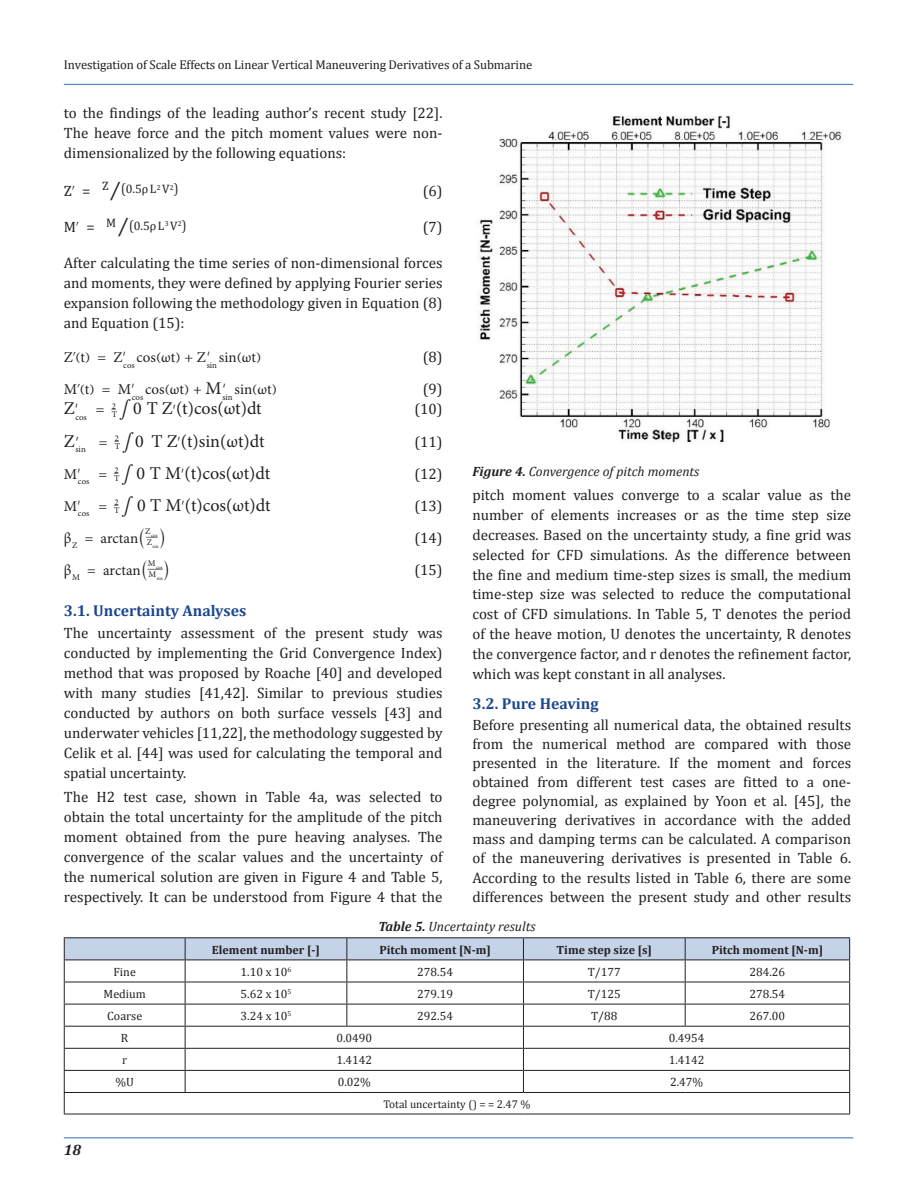
<style>
.page{position:relative;width:915px;height:1191px;background:#fff}
.page>*{position:absolute;margin:0;border:0;box-sizing:border-box;transform-origin:0 0}
.t1{font:18px "Minion Pro";color:#231f20}
.t2{font:16.65px "STIX Size One Sym";color:#231f20;scale:.9 1}
.BOLD{font:700 15.75px "Cambria";color:#1c468d}
.YAZI{font:15px/20px "Cambria";color:#231f20;text-align:justify}
.t3{font:15px "Minion Pro";color:#231f20}
.t4{font:italic 700 15px "Cambria";color:#231f20}
.RESİM-ALTI{font:italic 13.5px "Cambria";color:#231f20}
.TABLO-BASI{font:italic 13.5px "Cambria";color:#231f20}
.t5{font:12.75px "Cambria";letter-spacing:-.01em;color:#231f20}
.YAZI-2{font:12.3px "Cambria";letter-spacing:.06em;color:#231f20}
.TABLO-YAZI{font:12px "Cambria";color:#231f20}
.TABLO-ARA{font:700 12px "Cambria";color:#231f20}
.TABLO-ALTI{font:11.25px "Cambria";color:#231f20}
.t6{font:8.7px "Minion Pro";color:#231f20}
.t7{font:5.1px "Minion Pro";color:#231f20}
.s1{font-size:15px}
.s2{font-family:"STIX General";font-size:15px}
.s3{font-size:21px}
.s4{font-size:14.1px}
.s5{font-family:"STIX General"}
.s6{font-size:12px}
.s7{font-family:"Calibri";font-weight:300}
.s8{font-size:18px}
.s9{font-family:"Calibri";font-weight:300;font-size:15px}
.s10{font-family:"STIX Size One Sym";font-size:16.65px}
.s11{font-weight:700}
</style>
<div class="page">
<hr style="left:64px;top:1137px;width:789px;height:1px;background:#578abe">
<hr style="left:64px;top:84px;width:789px;height:1px;background:#578abe">
<img style="left:479px;top:116px;width:363px;height:328px">
<svg style="left:64px;top:937px;width:785px;height:176px"></svg>
<hr style="left:64px;top:1113px;width:121px;height:1px;background:#231f20">
<hr style="left:185px;top:1113px;width:162px;height:1px;background:#231f20">
<hr style="left:347px;top:1113px;width:176px;height:1px;background:#231f20">
<hr style="left:523px;top:1113px;width:162px;height:1px;background:#231f20">
<hr style="left:685px;top:1113px;width:164px;height:1px;background:#231f20">
<p class="t5" style="left:64px;top:57px;width:470px">Investigation of Scale Effects on Linear Vertical Maneuvering Derivatives of a Submarine</p>
<p class="YAZI" style="left:64px;top:103px;width:380px">to the findings of the leading author’s recent study [22].<br>The heave force and the pitch moment values were non&shy;dimensionalized by the following equations:</p>
<p class="YAZI-2" style="left:64px;top:182px;width:116px"><span class="s1">Z</span><span class="s2">′</span> <span class="s1">=</span> Z<span class="s3">⁄</span><span class="s4">(</span>0.5ρL<sup>2</sup> V<sup>2</sup><span class="s4">)</span></p>
<p class="YAZI" style="left:422px;top:180px;width:21px">(6)</p>
<p class="YAZI-2" style="left:64px;top:218px;width:124px"><span class="s1">M</span><span class="s2">′</span> <span class="s1">=</span> M<span class="s3">⁄</span><span class="s4">(</span>0.5ρL<sup>3</sup> V<sup>2</sup><span class="s4">)</span></p>
<p class="YAZI" style="left:422px;top:217px;width:21px">(7)</p>
<p class="YAZI" style="left:64px;top:253px;width:380px">After calculating the time series of non-dimensional forces and moments, they were defined by applying Fourier series expansion following the methodology given in Equation (8) and Equation (15):</p>
<p class="t3" style="left:64px;top:347px;width:199px">Z<span class="s5">′</span><span class="s6">(</span>t<span class="s6">)</span> = Z<sub>cos</sub><span class="s7">′</span> cos<span class="s6">(</span>ωt<span class="s6">)</span> + Z<sub>sin</sub><span class="s7">′</span> sin<span class="s6">(</span>ωt<span class="s6">)</span></p>
<p class="YAZI" style="left:422px;top:347px;width:21px">(8)</p>
<p class="t3" style="left:64px;top:380px;width:214px">M<span class="s5">′</span><span class="s6">(</span>t<span class="s6">)</span> = M<sub>cos</sub><span class="s7">′</span> cos<span class="s6">(</span>ωt<span class="s6">)</span> + <span class="s8">M</span><sub>sin</sub><span class="s7">′</span> sin<span class="s6">(</span>ωt<span class="s6">)</span></p>
<p class="YAZI" style="left:422px;top:379px;width:21px">(9)</p>
<p class="t6" style="left:64px;top:411px;width:54px"><sup>Z</sup>cos<sup>′</sup> <sup>=</sup> <sup>_</sup>2</p>
<p class="t1" style="left:112px;top:396px;width:151px"><sub>T</sub> <span class="s5">∫</span> 0 T Z<span class="s9">′</span>(t)cos(ωt)dt</p>
<p class="YAZI" style="left:414px;top:399px;width:30px">(10)</p>
<p class="t1" style="left:115px;top:429px;width:151px"><sub>T</sub> <span class="s5">∫</span> 0 T Z<span class="s9">′</span>(t)sin(ωt)dt</p>
<p class="YAZI" style="left:414px;top:431px;width:30px">(11)</p>
<p class="t6" style="left:64px;top:475px;width:56px"><sup>M</sup>cos<sup>′</sup> <sup>=</sup> <sup>_</sup>2</p>
<p class="t6" style="left:64px;top:443px;width:23px"><sup>Z</sup>sin<sup>′</sup></p>
<p class="t3" style="left:99px;top:432px;width:22px">= <sup>_</sup><sup>2</sup></p>
<p class="t1" style="left:114px;top:461px;width:157px"><sub>T</sub> <span class="s5">∫</span> 0 T M<span class="s9">′</span>(t)cos(ωt)dt</p>
<p class="YAZI" style="left:414px;top:463px;width:30px">(12)</p>
<p class="t6" style="left:64px;top:507px;width:56px"><sup>M</sup>cos<sup>′</sup> <sup>=</sup> <sup>_</sup>2</p>
<p class="t1" style="left:114px;top:493px;width:158px"><sub>T</sub> <span class="s5">∫</span> 0 T M<span class="s9">′</span>(t)cos(ωt)dt</p>
<p class="YAZI" style="left:414px;top:495px;width:30px">(13)</p>
<p class="t3" style="left:64px;top:528px;width:83px">β<sub>Z</sub> = arctan<span class="s10">(</span></p>
<p class="t6" style="left:145px;top:525px;width:14px">Z<span class="s6">_</span></p>
<p class="t7" style="left:151px;top:532px;width:8px">cos</p>
<p class="t7" style="left:147px;top:543px;width:13px"><sup>Z</sup>sin</p>
<p class="t2" style="left:159px;top:531px;width:9px">)</p>
<p class="YAZI" style="left:414px;top:527px;width:30px">(14)</p>
<p class="t3" style="left:64px;top:560px;width:85px">β<sub>M</sub> = arctan<span class="s10">(</span></p>
<p class="t6" style="left:148px;top:557px;width:16px">M<span class="s6">_</span></p>
<p class="t7" style="left:156px;top:564px;width:8px">cos</p>
<p class="t7" style="left:148px;top:575px;width:16px"><sup>M</sup>sin</p>
<p class="t2" style="left:163px;top:563px;width:9px">)</p>
<p class="YAZI" style="left:414px;top:560px;width:30px">(15)</p>
<p class="BOLD" style="left:64px;top:600px;width:184px">3.1. Uncertainty Analyses</p>
<p class="YAZI" style="left:64px;top:623px;width:380px">The uncertainty assessment of the present study was conducted by implementing the Grid Convergence Index) method that was proposed by Roache [40] and developed with many studies [41,42]. Similar to previous studies conducted by authors on both surface vessels [43] and underwater vehicles [11,22], the methodology suggested by Celik et al. [44] was used for calculating the temporal and spatial uncertainty.</p>
<p class="YAZI" style="left:64px;top:787px;width:380px">The H2 test case, shown in Table 4a, was selected to obtain the total uncertainty for the amplitude of the pitch moment obtained from the pure heaving analyses. The convergence of the scalar values and the uncertainty of the numerical solution are given in Figure 4 and Table 5, respectively. It can be understood from Figure 4 that the</p>
<p class="RESİM-ALTI" style="left:472px;top:461px;width:228px"><span class="s11">Figure 4.</span> Convergence of pitch moments</p>
<p class="YAZI" style="left:472px;top:485px;width:380px">pitch moment values converge to a scalar value as the number of elements increases or as the time step size decreases. Based on the uncertainty study, a fine grid was selected for CFD simulations. As the difference between the fine and medium time-step sizes is small, the medium time-step size was selected to reduce the computational cost of CFD simulations. In Table 5, T denotes the period of the heave motion, U denotes the uncertainty, R denotes the convergence factor, and r denotes the refinement factor, which was kept constant in all analyses.</p>
<p class="BOLD" style="left:472px;top:692px;width:128px">3.2. Pure Heaving</p>
<p class="YAZI" style="left:472px;top:715px;width:380px;line-height:19px">Before presenting all numerical data, the obtained results from the numerical method are compared with those presented in the literature. If the moment and forces obtained from different test cases are fitted to a one&shy;degree polynomial, as explained by Yoon et al. [45], the maneuvering derivatives in accordance with the added mass and damping terms can be calculated. A comparison of the maneuvering derivatives is presented in Table 6.<br>According to the results listed in Table 6, there are some differences between the present study and other results</p>
<p class="TABLO-BASI" style="left:378px;top:917px;width:159px"><span class="s11">Table 5.</span> Uncertainty results</p>
<p class="TABLO-ARA" style="left:212px;top:941px;width:109px">Element number [-]</p>
<p class="TABLO-ARA" style="left:379px;top:941px;width:113px">Pitch moment [N-m]</p>
<p class="TABLO-ARA" style="left:556px;top:941px;width:97px">Time step size [s]</p>
<p class="TABLO-ARA" style="left:711px;top:941px;width:113px">Pitch moment [N-m]</p>
<p class="t4" style="left:64px;top:1138px;width:19px">18</p>
<p class="TABLO-YAZI" style="left:113px;top:964px;width:24px">Fine</p>
<p class="TABLO-YAZI" style="left:240px;top:964px;width:52px">1.10 x 10<sup>6</sup></p>
<p class="TABLO-YAZI" style="left:417px;top:964px;width:37px">278.54</p>
<p class="TABLO-YAZI" style="left:587px;top:964px;width:34px">T/177</p>
<p class="TABLO-YAZI" style="left:749px;top:964px;width:37px">284.26</p>
<p class="TABLO-YAZI" style="left:103px;top:986px;width:44px">Medium</p>
<p class="TABLO-YAZI" style="left:240px;top:986px;width:52px">5.62 x 10<sup>5</sup></p>
<p class="TABLO-YAZI" style="left:417px;top:986px;width:37px">279.19</p>
<p class="TABLO-YAZI" style="left:587px;top:986px;width:34px">T/125</p>
<p class="TABLO-YAZI" style="left:749px;top:986px;width:37px">278.54</p>
<p class="TABLO-YAZI" style="left:107px;top:1008px;width:36px">Coarse</p>
<p class="TABLO-YAZI" style="left:240px;top:1008px;width:52px">3.24 x 10<sup>5</sup></p>
<p class="TABLO-YAZI" style="left:417px;top:1008px;width:37px">292.54</p>
<p class="TABLO-YAZI" style="left:591px;top:1008px;width:28px">T/88</p>
<p class="TABLO-YAZI" style="left:749px;top:1008px;width:37px">267.00</p>
<p class="TABLO-YAZI" style="left:121px;top:1030px;width:9px">R</p>
<p class="TABLO-YAZI" style="left:336px;top:1030px;width:37px">0.0490</p>
<p class="TABLO-YAZI" style="left:668px;top:1030px;width:37px">0.4954</p>
<p class="TABLO-YAZI" style="left:122px;top:1052px;width:6px">r</p>
<p class="TABLO-YAZI" style="left:336px;top:1052px;width:37px">1.4142</p>
<p class="TABLO-YAZI" style="left:668px;top:1052px;width:37px">1.4142</p>
<p class="TABLO-YAZI" style="left:115px;top:1075px;width:20px">%U</p>
<p class="TABLO-YAZI" style="left:337px;top:1075px;width:35px">0.02%</p>
<p class="TABLO-YAZI" style="left:669px;top:1075px;width:35px">2.47%</p>
<p class="TABLO-ALTI" style="left:383px;top:1097px;width:148px">Total uncertainty () = = 2.47 %</p>
</div>
